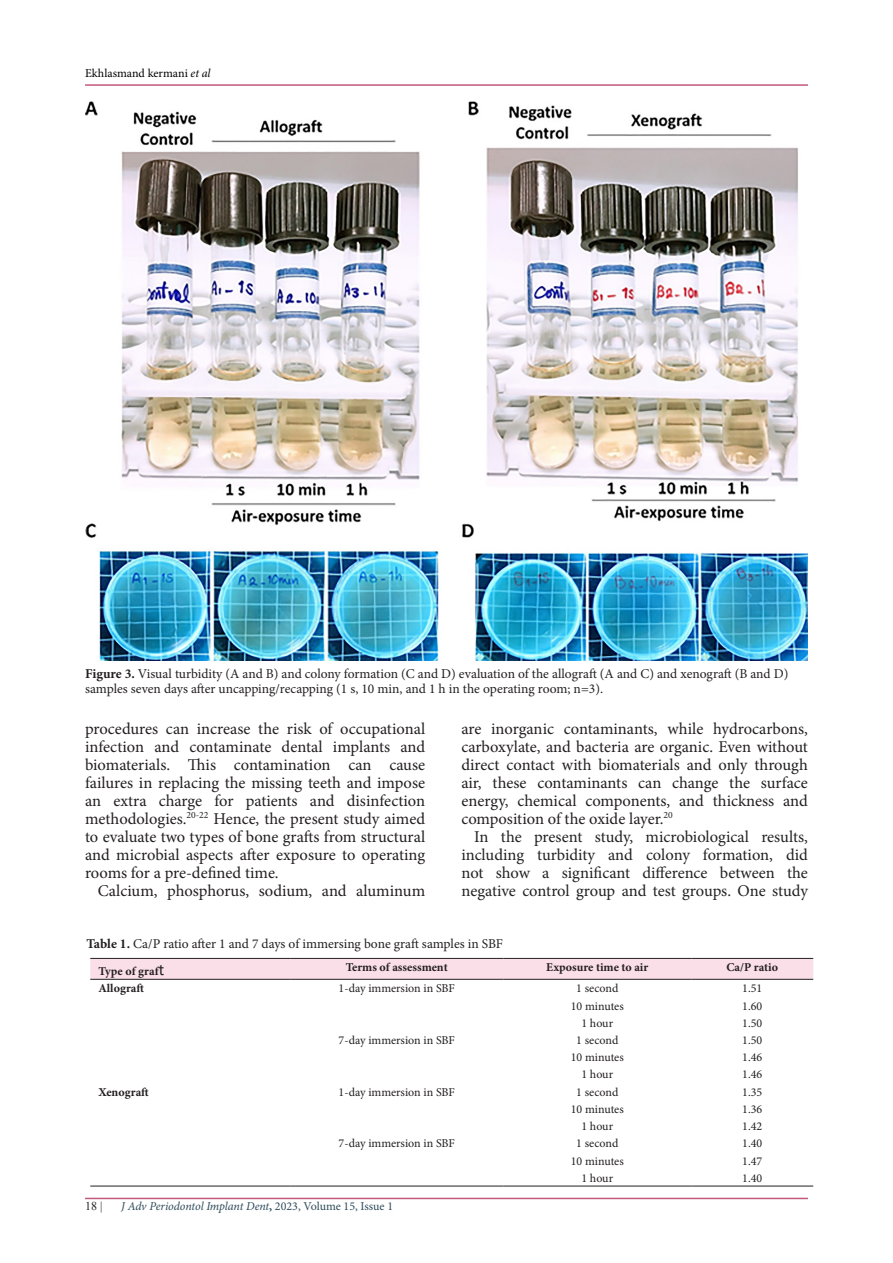
<style>
.page{position:relative;width:893px;height:1263px;background:#fff}
.page>*{position:absolute;margin:0;border:0;box-sizing:border-box;transform-origin:0 0}
.t1{font:16.5px/18px "Minion Pro";color:#231f20}
.t2{font:16.5px/18px "Minion Pro";letter-spacing:-.005em;color:#222}
.t3{font:13.5px/14.9px "Minion Pro";letter-spacing:-.005em;color:#231f20}
.t4{font:12px "Minion Pro";color:#231f20}
.t5{font:700 12px "Minion Pro";color:#231f20}
.t6{font:italic 12px "Minion Pro";letter-spacing:-.01em;color:#2e4b5a}
.t7{font:12px "Minion Pro";color:#000}
.t8{font:12px "Times New Roman";color:#231f20}
.t9{font:9.6px "Minion Pro";color:#231f20}
.t10{font:9.6px "Minion Pro";color:#222}
.s1{font-style:italic}
.s2{font-weight:700}
.s3{font-size:16.5px}
.s4{font-size:16.5px;color:#231f20}
.s5{font-family:"Calibri";font-weight:400;font-size:16.5px}
.s6{font-weight:700;font-style:normal}
.s7{font-style:normal}
</style>
<div class="page">
<hr style="left:85px;top:84px;width:723px;height:2px;background:#c1597d">
<hr style="left:85px;top:1198px;width:723px;height:1px;background:#c1597d">
<img style="left:85px;top:101px;width:723px;height:560px">
<div style="left:90px;top:959px;width:723px;height:20px;background:#fbdfe8"></div>
<hr style="left:90px;top:958px;width:200px;height:1px;background:#231f20">
<hr style="left:290px;top:958px;width:213px;height:1px;background:#231f20">
<hr style="left:503px;top:958px;width:188px;height:1px;background:#231f20">
<hr style="left:691px;top:958px;width:122px;height:1px;background:#231f20">
<hr style="left:90px;top:979px;width:200px;height:1px;background:#231f20">
<hr style="left:290px;top:979px;width:213px;height:1px;background:#231f20">
<hr style="left:503px;top:979px;width:188px;height:1px;background:#231f20">
<hr style="left:691px;top:979px;width:122px;height:1px;background:#231f20">
<hr style="left:90px;top:1186px;width:200px;height:1px;background:#231f20">
<hr style="left:290px;top:1186px;width:213px;height:1px;background:#231f20">
<hr style="left:503px;top:1186px;width:188px;height:1px;background:#231f20">
<hr style="left:691px;top:1186px;width:122px;height:1px;background:#231f20">
<p class="t7" style="left:85px;top:65px;width:127px">Ekhlasmand kermani <span class="s1">et al</span></p>
<p class="t3" style="left:85px;top:667px;width:705px"><span class="s2">Figure 3.</span> Visual turbidity A( and B) and colony formation C( and D) evaluation of the allograft A( and C) and xenograft B( and D( samples seven days after uncapping/recapping ,s1( 10 min, and inh1 the operating room . ( 3=n;</p>
<p class="t1" style="left:85px;top:719px;width:75px">procedures</p>
<p class="t1" style="left:166px;top:719px;width:25px">can</p>
<p class="t1" style="left:197px;top:719px;width:55px">increase</p>
<p class="t1" style="left:258px;top:719px;width:22px">the</p>
<p class="t1" style="left:287px;top:719px;width:26px">risk</p>
<p class="t1" style="left:319px;top:719px;width:15px">of</p>
<p class="t1" style="left:340px;top:719px;width:87px">occupational</p>
<p class="t1" style="left:85px;top:737px;width:61px">infection</p>
<p class="t1" style="left:154px;top:737px;width:26px">and</p>
<p class="t1" style="left:189px;top:737px;width:83px">contaminate</p>
<p class="t1" style="left:282px;top:737px;width:43px">dental</p>
<p class="t1" style="left:333px;top:737px;width:59px">implants</p>
<p class="t1" style="left:400px;top:737px;width:26px">and</p>
<p class="t1" style="left:188px;top:755px;width:30px">This</p>
<p class="t1" style="left:85px;top:755px;width:87px">biomaterials.</p>
<p class="t1" style="left:85px;top:773px;width:342px">failures in replacing the missing teeth and impose</p>
<p class="t1" style="left:347px;top:791px;width:80px">disinfection</p>
<p class="t1" style="left:234px;top:755px;width:98px">contamination</p>
<p class="t1" style="left:348px;top:755px;width:25px">can</p>
<p class="t1" style="left:389px;top:755px;width:37px">cause</p>
<p class="t1" style="left:159px;top:791px;width:45px">charge</p>
<p class="t1" style="left:214px;top:791px;width:21px">for</p>
<p class="t1" style="left:310px;top:791px;width:26px">and</p>
<p class="t1" style="left:246px;top:791px;width:54px">patients</p>
<p class="t1" style="left:113px;top:791px;width:35px">extra</p>
<p class="t1" style="left:85px;top:791px;width:18px">an</p>
<p class="t1" style="left:85px;top:809px;width:342px">methodologies<br>to evaluate two types of bone grafts from structural and microbial aspects after exposure to operating rooms for a pre-defined time.</p>
<p class="t1" style="left:356px;top:881px;width:70px">aluminum</p>
<p class="t1" style="left:214px;top:809px;width:213px">Hence, the present study aimed</p>
<p class="t9" style="left:183px;top:808px;width:27px"><span class="s3">.</span>20-22</p>
<p class="t1" style="left:98px;top:881px;width:61px">Calcium,</p>
<p class="t1" style="left:167px;top:881px;width:83px">phosphorus,</p>
<p class="t1" style="left:259px;top:881px;width:55px">sodium,</p>
<p class="t1" style="left:322px;top:881px;width:26px">and</p>
<p class="t1" style="left:667px;top:719px;width:37px">while</p>
<p class="t1" style="left:713px;top:719px;width:96px">hydrocarbons,</p>
<p class="t1" style="left:491px;top:719px;width:64px">inorganic</p>
<p class="t1" style="left:564px;top:719px;width:95px">contaminants,</p>
<p class="t1" style="left:461px;top:719px;width:22px">are</p>
<p class="t1" style="left:461px;top:737px;width:348px">carboxylate, and bacteria are organic. Even without</p>
<p class="t1" style="left:461px;top:755px;width:348px">direct contact with biomaterials and only through</p>
<p class="t1" style="left:761px;top:773px;width:49px">surface</p>
<p class="t1" style="left:493px;top:773px;width:36px">these</p>
<p class="t1" style="left:672px;top:773px;width:48px">change</p>
<p class="t1" style="left:729px;top:773px;width:22px">the</p>
<p class="t1" style="left:461px;top:773px;width:22px">air,</p>
<p class="t1" style="left:537px;top:773px;width:91px">contaminants</p>
<p class="t1" style="left:638px;top:773px;width:25px">can</p>
<p class="t1" style="left:461px;top:791px;width:49px">energy,</p>
<p class="t1" style="left:517px;top:791px;width:61px">chemical</p>
<p class="t1" style="left:585px;top:791px;width:86px">components,</p>
<p class="t1" style="left:679px;top:791px;width:26px">and</p>
<p class="t1" style="left:461px;top:809px;width:201px">composition of the oxide layer</p>
<p class="t10" style="left:660px;top:808px;width:14px"><span class="s4">.</span>20</p>
<p class="t1" style="left:713px;top:791px;width:63px">thickness</p>
<p class="t1" style="left:783px;top:791px;width:26px">and</p>
<p class="t2" style="left:474px;top:827px;width:16px">In</p>
<p class="t2" style="left:501px;top:827px;width:22px">the</p>
<p class="t2" style="left:534px;top:827px;width:50px">present</p>
<p class="t2" style="left:595px;top:827px;width:40px">study,</p>
<p class="t2" style="left:646px;top:827px;width:105px">microbiological</p>
<p class="t2" style="left:761px;top:827px;width:48px">results,</p>
<p class="t2" style="left:461px;top:845px;width:64px">including</p>
<p class="t2" style="left:537px;top:845px;width:59px">turbidity</p>
<p class="t2" style="left:608px;top:845px;width:26px">and</p>
<p class="t2" style="left:646px;top:845px;width:45px">colony</p>
<p class="t2" style="left:703px;top:845px;width:72px">formation,</p>
<p class="t2" style="left:786px;top:845px;width:23px">did</p>
<p class="t2" style="left:496px;top:863px;width:36px">show</p>
<p class="t2" style="left:562px;top:863px;width:70px">significant</p>
<p class="t2" style="left:642px;top:863px;width:67px">difference</p>
<p class="t2" style="left:720px;top:863px;width:56px">between</p>
<p class="t2" style="left:787px;top:863px;width:22px">the</p>
<p class="t2" style="left:461px;top:863px;width:348px">not<br>negative control group and test groups. One study</p>
<p class="t2" style="left:542px;top:863px;width:9px">a</p>
<p class="t3" style="left:86px;top:936px;width:418px"><span class="s2">Table 1.</span> Ca P/ ratio after 1 and 7 days of immersing bone graft samples in SBF</p>
<p class="t5" style="left:98px;top:963px;width:67px">Type of graf<span class="s5">t</span></p>
<p class="t5" style="left:346px;top:959px;width:103px">Terms of assessment</p>
<p class="t5" style="left:546px;top:959px;width:103px">Exposure time to air</p>
<p class="t5" style="left:726px;top:959px;width:53px">Ca P/ ratio</p>
<p class="t5" style="left:98px;top:980px;width:47px">Allograft</p>
<p class="t4" style="left:339px;top:980px;width:118px">1-day immersion in SBF</p>
<p class="t4" style="left:576px;top:980px;width:44px">1 second</p>
<p class="t4" style="left:742px;top:980px;width:22px">1.51</p>
<p class="t4" style="left:571px;top:998px;width:54px">10 minutes</p>
<p class="t4" style="left:742px;top:998px;width:22px">1.60</p>
<p class="t4" style="left:581px;top:1015px;width:33px">1 hour</p>
<p class="t4" style="left:742px;top:1015px;width:22px">1.50</p>
<p class="t4" style="left:339px;top:1032px;width:118px">7-day immersion in SBF</p>
<p class="t4" style="left:576px;top:1032px;width:44px">1 second</p>
<p class="t4" style="left:742px;top:1032px;width:22px">1.50</p>
<p class="t4" style="left:571px;top:1049px;width:54px">10 minutes</p>
<p class="t4" style="left:742px;top:1049px;width:22px">1.46</p>
<p class="t4" style="left:581px;top:1066px;width:33px">1 hour</p>
<p class="t4" style="left:742px;top:1066px;width:22px">1.46</p>
<p class="t5" style="left:98px;top:1083px;width:52px">Xenograft</p>
<p class="t4" style="left:339px;top:1084px;width:118px">1-day immersion in SBF</p>
<p class="t4" style="left:576px;top:1084px;width:44px">1 second</p>
<p class="t4" style="left:742px;top:1084px;width:22px">1.35</p>
<p class="t4" style="left:571px;top:1101px;width:54px">10 minutes</p>
<p class="t4" style="left:742px;top:1101px;width:22px">1.36</p>
<p class="t4" style="left:581px;top:1118px;width:33px">1 hour</p>
<p class="t4" style="left:742px;top:1118px;width:22px">1.42</p>
<p class="t4" style="left:339px;top:1135px;width:118px">7-day immersion in SBF</p>
<p class="t4" style="left:576px;top:1135px;width:44px">1 second</p>
<p class="t4" style="left:742px;top:1135px;width:22px">1.40</p>
<p class="t4" style="left:571px;top:1153px;width:54px">10 minutes</p>
<p class="t4" style="left:742px;top:1153px;width:22px">1.47</p>
<p class="t4" style="left:581px;top:1170px;width:33px">1 hour</p>
<p class="t4" style="left:742px;top:1170px;width:22px">1.40</p>
<p class="t8" style="left:85px;top:1197px;width:19px">18|</p>
<p class="t6" style="left:121px;top:1198px;width:273px">J Adv Periodontol Implant Dent<span class="s6">,</span> <span class="s7">2023, Volume 15, Issue 1</span></p>
</div>
